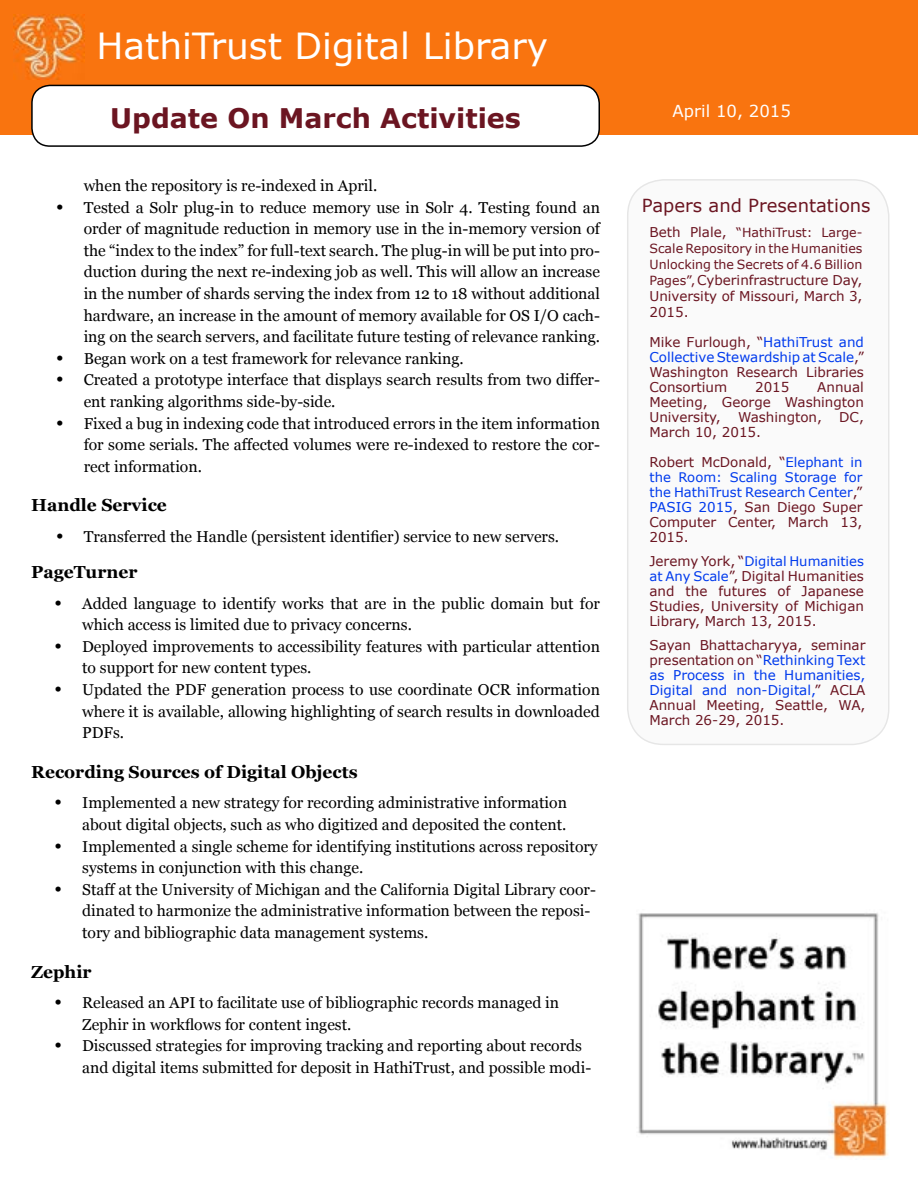
<style>
.page{position:relative;width:918px;height:1188px;background:#fff}
.page>*{position:absolute;margin:0;border:0;box-sizing:border-box;transform-origin:0 0}
.t1{font:36px "Verdana";color:#fff}
.t2{font:700 27px "Verdana";color:#6b1521}
.t3{font:18px "Verdana";color:#6b1521}
.t4{font:700 17.4px "Georgia";color:#000}
.t5{font:16.5px "Verdana";color:#fff}
.t6{font:15.75px/21.6px "Georgia";color:#000}
.t7{font:13.5px/15px "Verdana";color:#6b1521;text-align:justify}
.t8{font:13.2px/15px "Verdana";color:#003aed}
.t9{font:12.6px/15.9px "Verdana";color:#6b1521;text-align:justify}
.s1{font-family:"Times";font-size:18px}
.s2{font-size:13.5px}
.s3{font-size:12.6px}
.s4{color:#003aed}
.s5{font-size:13.2px;color:#003aed}
.s6{font-size:13.5px;color:#6b1521}
</style>
<div class="page">
<img style="left:638px;top:913px;width:251px;height:247px">
<div style="left:0;top:0;width:918px;height:135px;background:#f9740f"></div>
<div style="left:32px;top:85px;width:567px;height:61px;background:#fff;border-radius:18px"></div>
<div style="left:31px;top:85px;width:569px;height:62px;border:2px solid #000;border-radius:18px"></div>
<img style="left:13px;top:14px;width:71px;height:66px">
<div style="left:628px;top:180px;width:261px;height:564px;background:#fafafa;border-radius:36px"></div>
<div style="left:627px;top:179px;width:263px;height:566px;border:2px solid #000;border-radius:36px"></div>
<h1 class="t1" style="left:97px;top:21px;width:453px">HathiTrust Digital Library</h1>
<p class="t5" style="left:673px;top:100px;width:120px">April 10, 2015</p>
<h2 class="t2" style="left:110px;top:99px;width:412px">Update On March Activities</h2>
<p class="t5" style="left:673px;top:101px;width:167px">November 11, 2011</p>
<p class="t6" style="left:84px;top:174px;width:295px">when the repository is re-indexed in April.</p>
<p class="t6" style="left:84px;top:196px;width:518px;text-align:justify;text-indent:-27px"><span class="s1">•</span> Tested a Solr plug-in to reduce memory use in Solr 4. Testing found an order of magnitude reduction in memory use in the in-memory version of the “index to the index” for full-text search. The plug-in will be put into pro&shy;duction during the next re-indexing job as well. This will allow an increase in the number of shards serving the index from 12 to 18 without additional hardware, an increase in the amount of memory available for OS I/O cach&shy;ing on the search servers, and facilitate future testing of relevance ranking.</p>
<p class="t6" style="left:57px;top:347px;width:408px"><span class="s1">•</span> Began work on a test framework for relevance ranking.</p>
<p class="t6" style="left:84px;top:369px;width:518px;text-indent:-27px"><span class="s1">•</span> Created a prototype interface that displays search results from two differ&shy;ent ranking algorithms side-by-side.</p>
<p class="t6" style="left:84px;top:412px;width:518px;text-align:justify;text-indent:-27px"><span class="s1">•</span> Fixed a bug in indexing code that introduced errors in the item information for some serials. The affected volumes were re-indexed to restore the cor&shy;rect information.</p>
<p class="t4" style="left:31px;top:492px;width:137px">Handle Service</p>
<p class="t6" style="left:57px;top:525px;width:504px"><span class="s1">•</span> Transferred the Handle (persistent identifier) service to new servers.</p>
<p class="t4" style="left:31px;top:559px;width:108px">PageTurner</p>
<p class="t6" style="left:82px;top:592px;width:519px;text-indent:-27px"><span class="s1">•</span> Added language to identify works that are in the public domain but for which access is limited due to privacy concerns.</p>
<p class="t6" style="left:82px;top:635px;width:519px;text-indent:-27px"><span class="s1">•</span> Deployed improvements to accessibility features with particular attention to support for new content types.</p>
<p class="t6" style="left:82px;top:678px;width:519px;text-align:justify;text-indent:-27px"><span class="s1">•</span> Updated the PDF generation process to use coordinate OCR information where it is available, allowing highlighting of search results in downloaded PDFs.</p>
<p class="t4" style="left:31px;top:759px;width:328px">Recording Sources of Digital Objects</p>
<p class="t6" style="left:55px;top:792px;width:513px;text-align:right"><span class="s1">•</span> Implemented a new strategy for recording administrative information about digital objects, such as who digitized and deposited the content.</p>
<p class="t6" style="left:82px;top:835px;width:517px;text-indent:-27px"><span class="s1">•</span> Implemented a single scheme for identifying institutions across repository systems in conjunction with this change.</p>
<p class="t6" style="left:82px;top:878px;width:515px;text-indent:-27px"><span class="s1">•</span> Staff at the University of Michigan and the California Digital Library coor&shy;dinated to harmonize the administrative information between the reposi&shy;tory and bibliographic data management systems.</p>
<p class="t4" style="left:31px;top:958px;width:62px">Zephir</p>
<p class="t6" style="left:82px;top:991px;width:478px;text-indent:-27px"><span class="s1">•</span> Released an API to facilitate use of bibliographic records managed in<br>Zephir in workflows for content ingest.</p>
<p class="t6" style="left:82px;top:1035px;width:511px;text-indent:-27px"><span class="s1">•</span> Discussed strategies for improving tracking and reporting about records and digital items submitted for deposit in HathiTrust, and possible modi-</p>
<p class="t3" style="left:642px;top:194px;width:230px">Papers and Presentations</p>
<p class="t9" style="left:649px;top:225px;width:215px"><span class="s2">Beth Plale,</span> “HathiTrust: Large-Scale Repository in the Humanities Unlocking the Secrets of 4.6 Billion</p>
<p class="t7" style="left:649px;top:272px;width:215px;line-height:15.9px"><span class="s3">Pages”,</span>Cyberinfrastructure Day, University of Missouri, March 3, 2015.</p>
<p class="t7" style="left:649px;top:334px;width:216px">Mike Furlough, “<span class="s4">HathiTrust and Collective Stewardship at Scale</span>,” Washington Research Libraries Consortium</p>
<p class="t7" style="left:649px;top:379px;width:216px;text-indent:168px">Annual Meeting, George Washington University,</p>
<p class="t7" style="left:755px;top:379px;width:36px">2015</p>
<p class="t7" style="left:738px;top:409px;width:86px">Washington,</p>
<p class="t7" style="left:839px;top:409px;width:26px">DC,</p>
<p class="t7" style="left:649px;top:424px;width:113px">March 10, 2015.</p>
<p class="t7" style="left:649px;top:454px;width:215px">Robert McDonald, “<span class="s5">Elephant in</span></p>
<p class="t8" style="left:649px;top:469px;width:215px">the Room: Scaling Storage for the HathiTrust Research Center<span class="s6">,”</span></p>
<p class="t7" style="left:649px;top:499px;width:215px"><span class="s4">PASIG 2015</span>, San Diego Super Computer Center, March 13, 2015.</p>
<p class="t8" style="left:649px;top:553px;width:216px"><span class="s6">Jeremy York, “</span>Digital Humanities</p>
<p class="t7" style="left:649px;top:568px;width:216px"><span class="s5">at Any Scale</span>”, Digital Humanities and the futures of Japanese Studies, University of Michigan Library, March 13, 2015.</p>
<p class="t7" style="left:649px;top:637px;width:218px">Sayan Bhattacharyya, seminar presentation on “<span class="s4">Rethinking Text as Process in the Humanities, Digital and non-Digital,</span>” ACLA Annual Meeting, Seattle, WA, March 26-29, 2015.</p>
</div>
